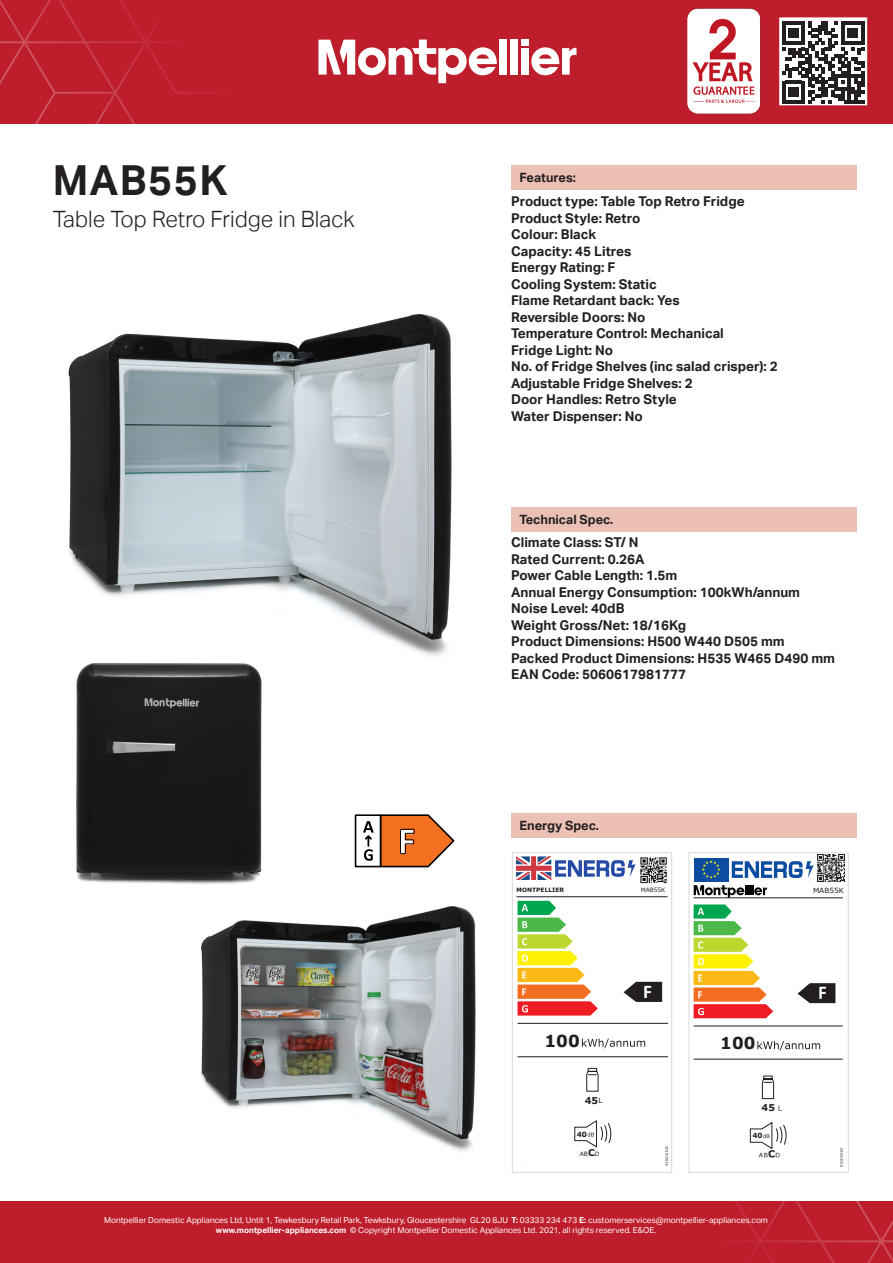
<style>
.page{position:relative;width:893px;height:1263px;background:#fff}
.page>*{position:absolute;margin:0;border:0;box-sizing:border-box;transform-origin:0 0}
.t1{font:176.85px "Amica Font 01";color:#231f20;scale:.41 1}
.t2{font:44.1px "Amica Font 01";color:#231f20}
.t3{font:700 41.4px "Aktiv Grotesk";letter-spacing:.03em;color:#231f20}
.t4{font:700 38.4px "Calibri";color:#fff}
.t5{font:300 22.5px "Aktiv Grotesk";color:#231f20}
.t6{font:700 19.2px "Calibri";color:#fff}
.t7{font:700 16.65px "Verdana";color:#231f20}
.t8{font:700 16.5px "Verdana";color:#231f20}
.t9{font:700 13.5px "Aktiv Grotesk";color:#231f20}
.t10{font:700 12.75px "Aktiv Grotesk";color:#231f20}
.t11{font:700 9.45px "Verdana";color:#231f20}
.t12{font:700 9.45px "Verdana";color:#231f20}
.t13{font:8.25px "Aktiv Grotesk";color:#fff}
.t14{font:7.05px "Verdana";color:#231f20;scale:1.05 1}
.t15{font:700 7.05px "Verdana";color:#231f20}
.t16{font:700 5.85px "Verdana";color:#231f20}
.t17{font:5.85px "Verdana";color:#231f20}
.s1{font-style:inherit}
.s2{font-weight:400;font-size:7.05px}
.s3{font-weight:700;font-size:9.45px}
.s4{font-weight:700}
</style>
<div class="page">
<div style="left:0;top:1201px;width:893px;height:62px;background:#be1d2c"></div>
<svg style="left:735px;top:1201px;width:158px;height:62px"></svg>
<div style="left:511px;top:166px;width:346px;height:24px;background:#ecc1b5"></div>
<div style="left:511px;top:508px;width:346px;height:24px;background:#ecc1b5"></div>
<div style="left:511px;top:814px;width:346px;height:24px;background:#ecc1b5"></div>
<img style="left:68px;top:314px;width:384px;height:342px">
<img style="left:201px;top:866px;width:275px;height:285px">
<img style="left:68px;top:631px;width:213px;height:266px">
<div style="left:355px;top:814px;width:26px;height:53px;border:2px solid #000"></div>
<svg style="left:363px;top:814px;width:93px;height:53px"></svg>
<svg style="left:516px;top:896px;width:153px;height:270px"></svg>
<hr style="left:517px;top:896px;width:150px;height:1px;background:#231f20">
<svg style="left:516px;top:856px;width:120px;height:24px"></svg>
<svg style="left:517px;top:901px;width:81px;height:114px"></svg>
<hr style="left:518px;top:1023px;width:150px;height:1px;background:#231f20">
<hr style="left:518px;top:1056px;width:150px;height:1px;background:#231f20">
<svg style="left:665px;top:1146px;width:3px;height:19px"></svg>
<svg style="left:574px;top:1120px;width:37px;height:28px"></svg>
<svg style="left:582px;top:1038px;width:63px;height:10px"></svg>
<svg style="left:586px;top:1068px;width:13px;height:24px"></svg>
<svg style="left:624px;top:982px;width:38px;height:20px"></svg>
<img style="left:640px;top:857px;width:27px;height:27px">
<div style="left:512px;top:853px;width:160px;height:319px;border:1px solid #d8d9db"></div>
<hr style="left:694px;top:897px;width:149px;height:1px;background:#231f20">
<svg style="left:694px;top:904px;width:79px;height:114px"></svg>
<div style="left:694px;top:858px;width:34px;height:23px;background:#0d4da1"></div>
<svg style="left:702px;top:860px;width:18px;height:19px"></svg>
<svg style="left:732px;top:861px;width:82px;height:17px"></svg>
<hr style="left:694px;top:1026px;width:149px;height:1px;background:#231f20">
<hr style="left:694px;top:1059px;width:149px;height:1px;background:#231f20">
<svg style="left:840px;top:1148px;width:3px;height:19px"></svg>
<svg style="left:762px;top:1075px;width:12px;height:24px"></svg>
<svg style="left:750px;top:1122px;width:37px;height:27px"></svg>
<svg style="left:757px;top:1041px;width:63px;height:10px"></svg>
<svg style="left:694px;top:885px;width:73px;height:12px"></svg>
<img style="left:817px;top:855px;width:27px;height:27px">
<div style="left:689px;top:853px;width:159px;height:319px;border:1px solid #d8d9db"></div>
<div style="left:0;top:0;width:893px;height:123px;background:#be1d2c"></div>
<svg style="left:0;top:0;width:205px;height:123px"></svg>
<div style="left:499px;top:40px;width:8px;height:35px;background:#fff"></div>
<div style="left:510px;top:40px;width:8px;height:35px;background:#fff"></div>
<div style="left:521px;top:48px;width:8px;height:27px;background:#fff"></div>
<div style="left:521px;top:40px;width:8px;height:6px;background:#fff"></div>
<svg style="left:531px;top:47px;width:45px;height:28px"></svg>
<svg style="left:318px;top:40px;width:179px;height:43px"></svg>
<svg style="left:781px;top:20px;width:84px;height:83px"></svg>
<div style="left:779px;top:17px;width:88px;height:88px;border:1px solid #fff"></div>
<p class="t3" style="left:53px;top:157px;width:176px">MAB55K</p>
<p class="t5" style="left:53px;top:206px;width:303px">Table Top Retro Fridge in Black</p>
<h3 class="t4" style="left:398px;top:814px;width:19px">F</h3>
<p class="t10" style="left:519px;top:171px;width:58px">Features:</p>
<p class="t9" style="left:511px;top:193px;width:235px">Product type: Table Top Retro Fridge</p>
<p class="t9" style="left:511px;top:210px;width:131px">Product Style: Retro</p>
<p class="t9" style="left:511px;top:226px;width:87px">Colour: Black</p>
<p class="t9" style="left:511px;top:243px;width:122px">Capacity: 45 Litres</p>
<p class="t9" style="left:511px;top:259px;width:106px">Energy Rating: F</p>
<p class="t9" style="left:511px;top:276px;width:147px">Cooling System: Static</p>
<p class="t9" style="left:511px;top:292px;width:170px">Flame Retardant back: Yes</p>
<p class="t9" style="left:511px;top:309px;width:136px">Reversible Doors: No</p>
<p class="t9" style="left:511px;top:325px;width:214px">Temperature Control: Mechanical</p>
<p class="t9" style="left:511px;top:342px;width:103px">Fridge Light: No</p>
<p class="t9" style="left:511px;top:358px;width:268px">No. of Fridge Shelves (inc salad crisper): 2</p>
<p class="t9" style="left:511px;top:375px;width:183px">Adjustable Fridge Shelves: 2</p>
<p class="t9" style="left:511px;top:391px;width:167px">Door Handles: Retro Style</p>
<p class="t9" style="left:511px;top:408px;width:133px">Water Dispenser: No</p>
<p class="t10" style="left:519px;top:512px;width:95px">Technical Spec.</p>
<p class="t9" style="left:511px;top:535px;width:129px">Climate Class: ST/ N</p>
<p class="t9" style="left:511px;top:551px;width:135px">Rated Current: 0.26A</p>
<p class="t9" style="left:511px;top:568px;width:168px">Power Cable Length: 1.5m</p>
<p class="t9" style="left:511px;top:584px;width:290px">Annual Energy Consumption: 100kWh/annum</p>
<p class="t9" style="left:511px;top:601px;width:115px">Noise Level: 40dB</p>
<p class="t9" style="left:511px;top:617px;width:176px">Weight Gross/Net: 18/16Kg</p>
<p class="t9" style="left:511px;top:634px;width:275px">Product Dimensions: H500 W440 D505 mm</p>
<p class="t9" style="left:511px;top:650px;width:325px">Packed Product Dimensions: H535 W465 D490 mm</p>
<p class="t9" style="left:511px;top:667px;width:176px">EAN Code: 5060617981777</p>
<p class="t10" style="left:519px;top:818px;width:81px">Energy Spec.</p>
<p class="t16" style="left:517px;top:886px;width:49px">MONTPELLIER</p>
<p class="t17" style="left:641px;top:886px;width:26px">MAB55K</p>
<p class="t7" style="left:544px;top:1029px;width:37px"><span class="s1">1</span>00</p>
<p class="t11" style="left:585px;top:1094px;width:19px">45<span class="s2">L</span></p>
<p class="t15" style="left:577px;top:1129px;width:12px">40</p>
<p class="t17" style="left:580px;top:1149px;width:21px">AB<span class="s3">C</span>D</p>
<p class="t6" style="left:643px;top:979px;width:10px">F</p>
<p class="t14" style="left:813px;top:886px;width:31px">MAB55K</p>
<p class="t8" style="left:720px;top:1031px;width:37px"><span class="s1">1</span>00</p>
<p class="t1" style="left:798px;top:858px;width:58px">I</p>
<p class="t12" style="left:762px;top:1100px;width:15px">45</p>
<p class="t15" style="left:752px;top:1130px;width:12px">40</p>
<p class="t2" style="left:758px;top:1117px;width:20px">y</p>
<p class="t13" style="left:104px;top:1215px;width:665px">Montpellier Domestic Appliances Ltd, Untit 1, Tewkesbury Retail Park, Tewksbury, Gloucestershire GL20 8JU <span class="s4">T:</span> 03333 234 473 <span class="s4">E:</span> customerservices@montpellier-appliances.com</p>
<p class="t13" style="left:216px;top:1225px;width:442px"><span class="s4">www.montpellier-appliances.com</span> © Copyright Montpellier Domestic Appliances Ltd. 2021, all rights reserved. E&amp;OE.</p>
</div>
